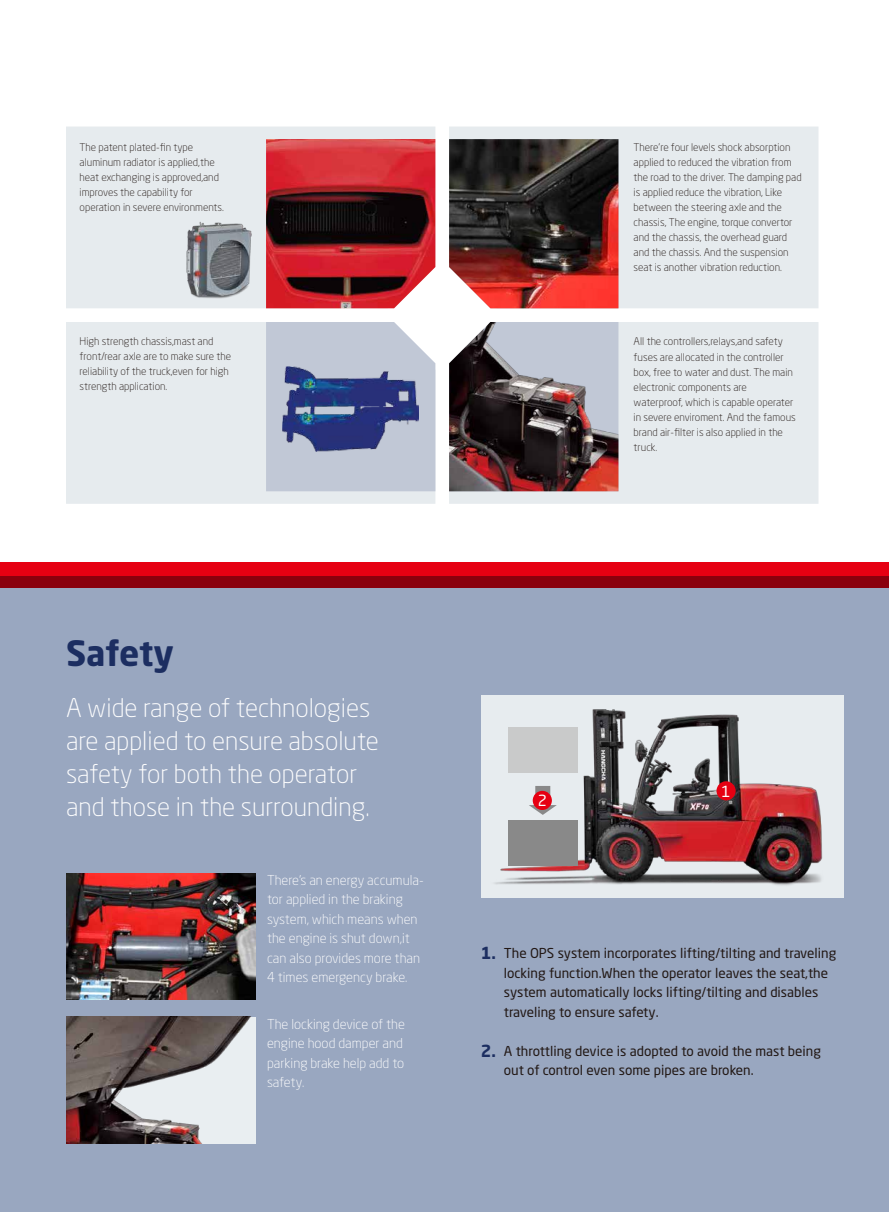
<style>
.page{position:relative;width:889px;height:1212px;background:#fff}
.page>*{position:absolute;margin:0;border:0;box-sizing:border-box;transform-origin:0 0}
.t1{font:700 34.5px "Neo Sans Std";letter-spacing:-.015em;color:#1c2e61}
.t2{font:300 25.5px/33px "Neo Sans Std";color:#fff}
.t3{font:700 16.5px "Neo Sans Std";color:#1c2e61}
.t4{font:15.15px "Neo Sans Std";color:#fff}
.t5{font:13.5px/19.5px "Neo Sans Std";color:#221815}
.t6{font:300 13.5px/19.5px "Neo Sans Std";color:#fff}
.t7{font:300 10.5px/15px "Neo Sans Std";color:#221815}
</style>
<div class="page">
<div style="left:0;top:576px;width:889px;height:636px;background:#99a7c0"></div>
<svg style="left:0;top:562px;width:889px;height:26px;background:#bb000f"></svg>
<img style="left:481px;top:695px;width:363px;height:202px">
<svg style="left:529px;top:786px;width:28px;height:29px"></svg>
<div style="left:508px;top:820px;width:69px;height:45px;background:#898989"></div>
<div style="left:508px;top:727px;width:69px;height:46px;background:#c9caca"></div>
<div style="left:716px;top:781px;width:19px;height:19px;background:#e60012;border-radius:50%"></div>
<div style="left:533px;top:791px;width:19px;height:19px;background:#e60012;border-radius:50%"></div>
<img style="left:66px;top:873px;width:190px;height:127px">
<img style="left:66px;top:1017px;width:190px;height:126px">
<div style="left:66px;top:127px;width:369px;height:181px;background:#e6ebee"></div>
<img style="left:266px;top:139px;width:169px;height:169px">
<img style="left:172px;top:205px;width:93px;height:103px">
<div style="left:449px;top:127px;width:369px;height:181px;background:#e6ebee"></div>
<div style="left:66px;top:322px;width:369px;height:182px;background:#e6ebee"></div>
<div style="left:449px;top:322px;width:369px;height:182px;background:#e6ebee"></div>
<img style="left:449px;top:139px;width:169px;height:169px">
<div style="left:266px;top:322px;width:169px;height:169px;background:#c1c8d6"></div>
<img style="left:449px;top:322px;width:169px;height:169px">
<img style="left:282px;top:367px;width:136px;height:85px">
<p class="t7" style="left:80px;top:139px;width:146px">The patent plated-fin type aluminum radiator is applied,the heat exchanging is approved,and improves the capability for operation in severe environments.</p>
<p class="t7" style="left:80px;top:334px;width:153px">High strength chassis,mast and front/rear axle are to make sure the reliability of the truck,even for high strength application.</p>
<p class="t7" style="left:633px;top:139px;width:169px">There're four levels shock absorption applied to reduced the vibration from the road to the driver. The damping pad is applied reduce the vibration, Like between the steering axle and the chassis, The engine, torque convertor and the chassis, the overhead guard and the chassis. And the suspension seat is another vibration reduction.</p>
<p class="t7" style="left:633px;top:334px;width:164px">All the controllers,relays,and safety fuses are allocated in the controller box, free to water and dust. The main electronic components are waterproof, which is capable operater in severe enviroment. And the famous brand air-filter is also applied in the truck.</p>
<h1 class="t1" style="left:66px;top:631px;width:109px">Safety</h1>
<h2 class="t2" style="left:66px;top:691px;width:314px">A wide range of technologies are applied to ensure absolute safety for both the operator and those in the surrounding.</h2>
<p class="t6" style="left:267px;top:870px;width:158px">There's an energy accumula&shy;tor applied in the braking system, which means when the engine is shut down,it can also provides more than<br>4 times emergency brake.</p>
<p class="t6" style="left:267px;top:1014px;width:139px">The locking device of the engine hood damper and parking brake help add to safety.</p>
<h3 class="t4" style="left:538px;top:791px;width:11px">2</h3>
<h3 class="t4" style="left:721px;top:782px;width:11px">1</h3>
<h3 class="t3" style="left:481px;top:942px;width:17px">1.</h3>
<p class="t5" style="left:504px;top:943px;width:334px">The OPS system incorporates lifting/tilting and traveling locking function.When the operator leaves the seat,the system automatically locks lifting/tilting and disables traveling to ensure safety.</p>
<h3 class="t3" style="left:481px;top:1040px;width:17px">2.</h3>
<p class="t5" style="left:504px;top:1041px;width:318px">A throttling device is adopted to avoid the mast being out of control even some pipes are broken.</p>
</div>
